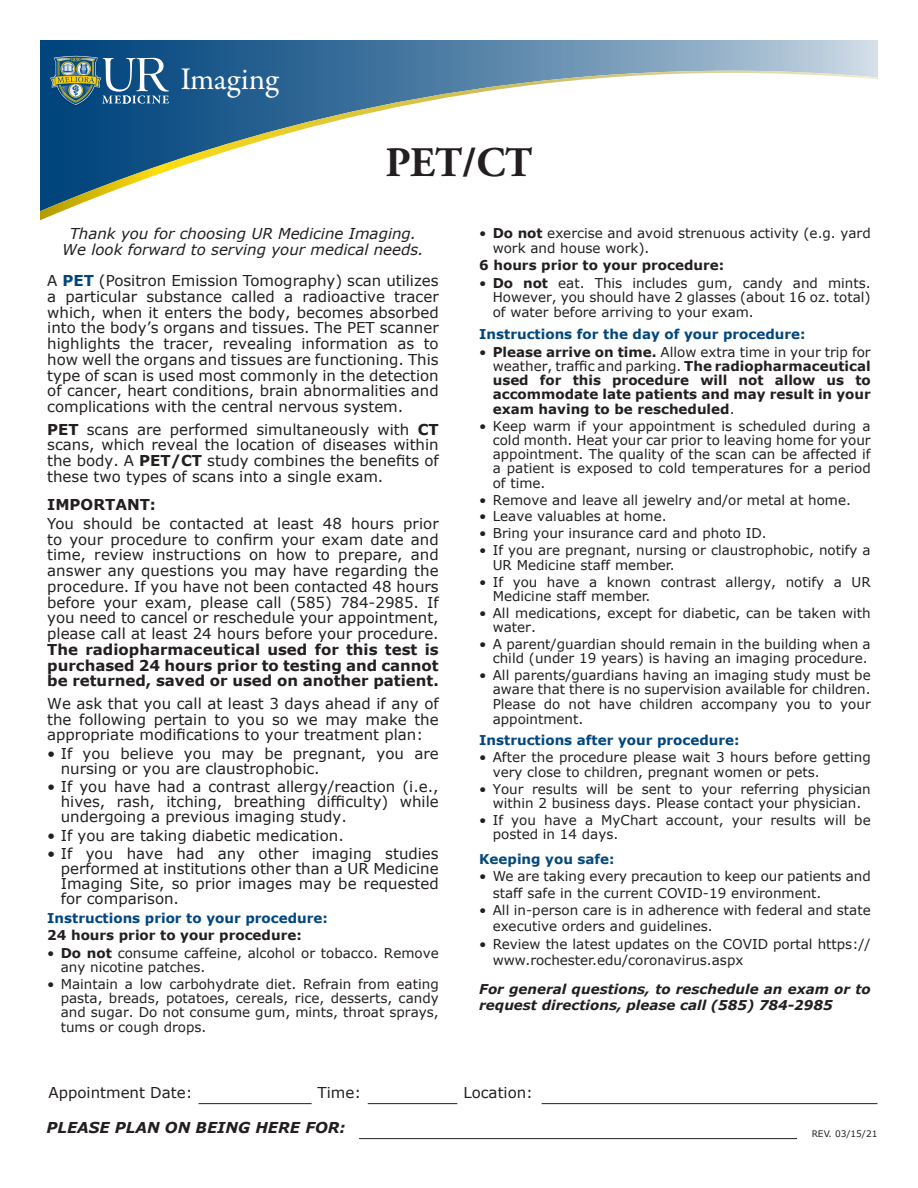
<style>
.page{position:relative;width:918px;height:1188px;background:#fff}
.page>*{position:absolute;margin:0;border:0;box-sizing:border-box;transform-origin:0 0}
.t1{font:700 42px "Adobe Garamond Pro";color:#231f20}
.t2{font:31.8px "Garamond Premr Pro";letter-spacing:-.005em;color:#fff}
.t3{font:15px/15.8px "Verdana";color:#231f20;text-align:justify}
.t4{font:italic 15px/15.8px "Verdana";color:#231f20;text-align:center}
.t5{font:italic 700 15px "Verdana";color:#231f20}
.t6{font:700 15px "Verdana";color:#231f20}
.t7{font:13.5px/14.2px "Verdana";color:#231f20}
.t8{font:700 13.5px/14.2px "Verdana";color:#231f20;text-align:justify}
.t9{font:700 13.5px "Verdana";color:#00467e}
.t10{font:italic 700 13.5px/15.8px "Verdana";color:#231f20}
.t11{font:700 13.5px "Verdana";color:#064979}
.t12{font:9px "Verdana";color:#231f20}
.s1{font-weight:700;color:#00467e}
.s2{font-weight:700}
.s3{font-weight:400}
</style>
<div class="page">
<svg style="left:40px;top:40px;width:838px;height:31px;background:#5d89ac"></svg>
<svg style="left:40px;top:71px;width:838px;height:149px"></svg>
<img style="left:49px;top:55px;width:54px;height:53px">
<svg style="left:50px;top:56px;width:119px;height:49px;background:#4d798f"></svg>
<hr style="left:359px;top:1138px;width:438px;height:1px;background:#231f20">
<hr style="left:199px;top:1103px;width:113px;height:1px;background:#231f20">
<hr style="left:542px;top:1103px;width:335px;height:1px;background:#231f20">
<hr style="left:368px;top:1103px;width:89px;height:1px;background:#231f20">
<h2 class="t2" style="left:180px;top:60px;width:99px">Imaging</h2>
<h2 class="t2" style="left:194px;top:60px;width:99px">Imaging</h2>
<p class="t1" style="left:386px;top:138px;width:148px">PET/CT</p>
<p class="t4" style="left:62px;top:226px;width:363px">Thank you for choosing UR Medicine Imaging.<br>We look forward to serving your medical needs.</p>
<p class="t3" style="left:47px;top:273px;width:393px">A <span class="s1">PET</span> (Positron Emission Tomography) scan utilizes a particular substance called a radioactive tracer which, when it enters the body, becomes absorbed into the body’s organs and tissues. The PET scanner highlights the tracer, revealing information as to how well the organs and tissues are functioning. This type of scan is used most commonly in the detection of cancer, heart conditions, brain abnormalities and complications with the central nervous system.</p>
<p class="t3" style="left:47px;top:422px;width:393px"><span class="s2">PET</span> scans are performed simultaneously with <span class="s2">CT </span>scans, which reveal the location of diseases within the body. A <span class="s2">PET/CT</span> study combines the benefits of these two types of scans into a single exam.</p>
<p class="t6" style="left:47px;top:495px;width:110px">IMPORTANT:</p>
<p class="t3" style="left:47px;top:516px;width:393px">You should be contacted at least 48 hours prior to your procedure to confirm your exam date and time, review instructions on how to prepare, and answer any questions you may have regarding the procedure. If you have not been contacted 48 hours before your exam, please call (585) 784-2985. If you need to cancel or reschedule your appointment, please call at least 24 hours before your procedure.<br><span class="s2">The radiopharmaceutical used for this test is purchased 24 hours prior to testing and cannot be returned, saved or used on another patient.</span></p>
<p class="t3" style="left:47px;top:696px;width:393px">We ask that you call at least 3 days ahead if any of the following pertain to you so we may make the appropriate modifications to your treatment plan:</p>
<p class="t3" style="left:61px;top:746px;width:380px;line-height:15px;text-indent:-14px">• If you believe you may be pregnant, you are nursing or you are claustrophobic.</p>
<p class="t3" style="left:61px;top:780px;width:380px;line-height:15px;text-indent:-14px">• If you have had a contrast allergy/reaction (i.e., hives, rash, itching, breathing difficulty) while undergoing a previous imaging study.</p>
<p class="t3" style="left:47px;top:828px;width:298px">• If you are taking diabetic medication.</p>
<p class="t3" style="left:61px;top:847px;width:380px;line-height:15px;text-indent:-14px">• If you have had any other imaging studies performed at institutions other than a UR Medicine Imaging Site, so prior images may be requested for comparison.</p>
<p class="t9" style="left:47px;top:909px;width:282px">Instructions prior to your procedure:</p>
<p class="t8" style="left:47px;top:928px;width:256px">24 hours prior to your procedure:</p>
<p class="t7" style="left:61px;top:946px;width:380px;text-indent:-14px">• <span class="s2">Do not</span> consume caffeine, alcohol or tobacco. Remove any nicotine patches.</p>
<p class="t7" style="left:61px;top:977px;width:380px;text-align:justify;text-indent:-14px">• Maintain a low carbohydrate diet. Refrain from eating pasta, breads, potatoes, cereals, rice, desserts, candy and sugar. Do not consume gum, mints, throat sprays, tums or cough drops.</p>
<p class="t7" style="left:493px;top:226px;width:380px;line-height:15px;text-indent:-14px">• <span class="s2">Do not</span> exercise and avoid strenuous activity (e.g. yard work and house work).</p>
<p class="t8" style="left:479px;top:258px;width:246px">6 hours prior to your procedure:</p>
<p class="t7" style="left:493px;top:276px;width:380px;line-height:14.7px;text-align:justify;text-indent:-14px">• <span class="s2">Do not</span> eat. This includes gum, candy and mints.<br>However, you should have 2 glasses (about 16 oz. total) of water before arriving to your exam.</p>
<p class="t9" style="left:479px;top:325px;width:328px">Instructions for the day of your procedure:</p>
<p class="t8" style="left:493px;top:345px;width:380px;text-indent:-14px"><span class="s3">•</span> Please arrive on time. <span class="s3">Allow extra time in your trip for weather, traffic and parking.</span> The radiopharmaceutical used for this procedure will not allow us to accommodate late patients and may result in your exam having to be rescheduled<span class="s3">.</span></p>
<p class="t7" style="left:493px;top:419px;width:380px;text-align:justify;text-indent:-14px">• Keep warm if your appointment is scheduled during a cold month. Heat your car prior to leaving home for your appointment. The quality of the scan can be affected if a patient is exposed to cold temperatures for a period of time.</p>
<p class="t7" style="left:479px;top:493px;width:373px">• Remove and leave all jewelry and/or metal at home.</p>
<p class="t7" style="left:479px;top:510px;width:189px">• Leave valuables at home.</p>
<p class="t7" style="left:479px;top:527px;width:289px">• Bring your insurance card and photo ID.</p>
<p class="t7" style="left:493px;top:544px;width:380px;text-indent:-14px">• If you are pregnant, nursing or claustrophobic, notify a<br>UR Medicine staff member.</p>
<p class="t7" style="left:493px;top:575px;width:379px;text-indent:-14px">• If you have a known contrast allergy, notify a UR<br>Medicine staff member.</p>
<p class="t7" style="left:493px;top:606px;width:379px;text-indent:-14px">• All medications, except for diabetic, can be taken with water.</p>
<p class="t7" style="left:479px;top:637px;width:393px;text-align:right">• A parent/guardian should remain in the building when a child (under 19 years) is having an imaging procedure.</p>
<p class="t7" style="left:493px;top:668px;width:380px;text-align:justify;text-indent:-14px">• All parents/guardians having an imaging study must be aware that there is no supervision available for children.<br>Please do not have children accompany you to your appointment.</p>
<p class="t9" style="left:479px;top:732px;width:262px">Instructions after your procedure:</p>
<p class="t7" style="left:493px;top:751px;width:379px;text-indent:-14px">• After the procedure please wait 3 hours before getting very close to children, pregnant women or pets.</p>
<p class="t7" style="left:479px;top:782px;width:393px;text-align:center">• Your results will be sent to your referring physician within 2 business days. Please contact your physician.</p>
<p class="t7" style="left:493px;top:813px;width:380px;text-indent:-14px">• If you have a MyChart account, your results will be posted in 14 days.</p>
<p class="t11" style="left:479px;top:850px;width:137px">Keeping you safe:</p>
<p class="t7" style="left:493px;top:869px;width:380px;line-height:16.2px;text-indent:-14px">• We are taking every precaution to keep our patients and staff safe in the current COVID-19 environment.</p>
<p class="t7" style="left:493px;top:902px;width:380px;line-height:16.2px;text-indent:-14px">• All in-person care is in adherence with federal and state executive orders and guidelines.</p>
<p class="t7" style="left:493px;top:936px;width:379px;line-height:16.2px;text-indent:-14px">• Review the latest updates on the COVID portal https:// www.rochester.edu/coronavirus.aspx</p>
<p class="t10" style="left:479px;top:982px;width:393px">For general questions, to reschedule an exam or to request directions, please call (585) 784-2985</p>
<p class="t3" style="left:49px;top:1085px;width:146px">Appointment Date:</p>
<p class="t3" style="left:318px;top:1085px;width:45px">Time:</p>
<p class="t3" style="left:463px;top:1085px;width:71px">Location:</p>
<p class="t5" style="left:46px;top:1117px;width:301px">PLEASE PLAN ON BEING HERE FOR:</p>
<p class="t12" style="left:812px;top:1128px;width:67px">REV. 03/15/21</p>
</div>
